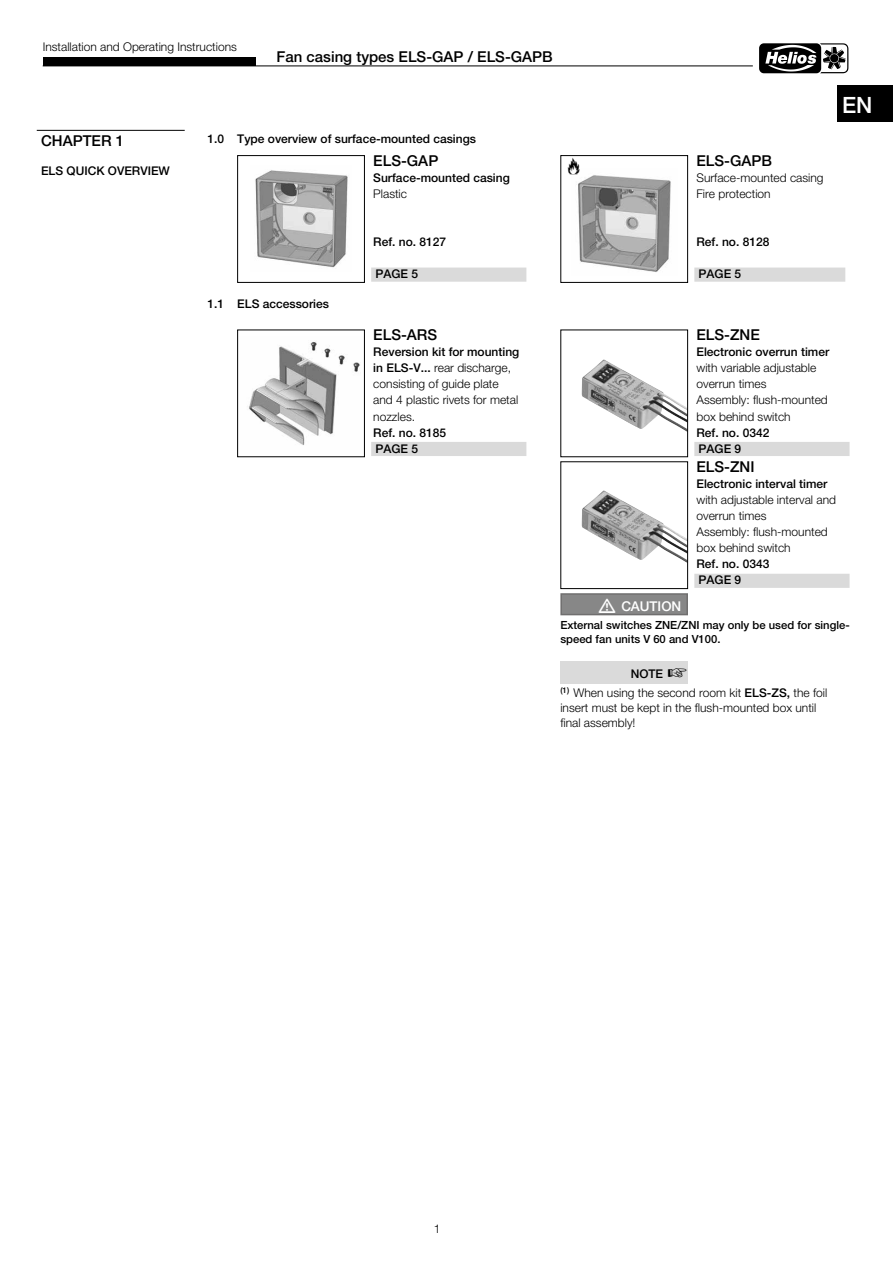
<style>
.page{position:relative;width:893px;height:1263px;background:#fff}
.page>*{position:absolute;margin:0;border:0;box-sizing:border-box;transform-origin:0 0}
.t1{font:500 22.5px "Helvetica Neue LTW1 G";color:#fff}
.t2{font:18px "valentin";color:#000}
.t3{font:500 15px "Helvetica Neue LTW1 G";color:#000}
.t4{font:500 13.5px "Helvetica Neue LTW1 G";color:#fff}
.t5{font:300 12px/16px "Helvetica Neue LTW1 G";color:#000}
.t6{font:500 12px/16px "Helvetica Neue LTW1 G";color:#000}
.t7{font:500 11.25px/13.5px "Helvetica Neue LTW1 G";color:#000}
.s1{font-weight:500}
</style>
<div class="page">
<hr style="left:37px;top:130px;width:148px;height:1px;background:#000">
<img style="left:255px;top:170px;width:93px;height:98px">
<div style="left:237px;top:155px;width:128px;height:128px;border:1px solid #000"></div>
<img style="left:578px;top:175px;width:93px;height:97px">
<div style="left:560px;top:155px;width:128px;height:128px;border:1px solid #000"></div>
<div style="left:694px;top:268px;width:151px;height:14px;background:#dadada"></div>
<div style="left:371px;top:268px;width:155px;height:14px;background:#dadada"></div>
<div style="left:371px;top:442px;width:155px;height:14px;background:#dadada"></div>
<img style="left:249px;top:342px;width:111px;height:103px">
<div style="left:237px;top:330px;width:128px;height:127px;border:1px solid #000"></div>
<div style="left:560px;top:661px;width:128px;height:22px;background:#dadada"></div>
<div style="left:694px;top:442px;width:156px;height:14px;background:#dadada"></div>
<img style="left:582px;top:359px;width:104px;height:72px">
<div style="left:694px;top:574px;width:156px;height:14px;background:#dadada"></div>
<img style="left:582px;top:490px;width:104px;height:72px">
<div style="left:560px;top:461px;width:128px;height:128px;border:1px solid #000"></div>
<div style="left:561px;top:594px;width:126px;height:21px;background:#878787"></div>
<div style="left:560px;top:593px;width:128px;height:22px;border:2px solid #706f6f"></div>
<hr style="left:43px;top:66px;width:710px;height:1px;background:#000">
<div style="left:43px;top:57px;width:212px;height:9px;background:#000"></div>
<svg style="left:759px;top:43px;width:90px;height:31px"></svg>
<div style="left:759px;top:43px;width:62px;height:30px;background:#000;border-radius:5px"></div>
<svg style="left:765px;top:43px;width:83px;height:30px"></svg>
<div style="left:838px;top:85px;width:55px;height:36px;background:#000"></div>
<svg style="left:599px;top:612px;width:16px;height:1px"></svg>
<p class="t5" style="left:43px;top:39px;width:196px">Installation and Operating Instructions</p>
<p class="t3" style="left:277px;top:47px;width:278px">Fan casing types ELS-GAP / ELS-GAPB</p>
<p class="t3" style="left:41px;top:131px;width:85px">CHAPTER 1</p>
<p class="t6" style="left:41px;top:162px;width:130px">ELS QUICK OVERVIEW</p>
<p class="t6" style="left:207px;top:130px;width:270px">1.0 Type overview of surface-mounted casings</p>
<p class="t3" style="left:373px;top:152px;width:67px">ELS-GAP</p>
<p class="t6" style="left:373px;top:170px;width:138px">Surface-mounted casing</p>
<p class="t6" style="left:207px;top:295px;width:123px">1.1 ELS accessories</p>
<p class="t5" style="left:373px;top:186px;width:35px">Plastic</p>
<p class="t6" style="left:373px;top:234px;width:74px">Ref. no. 8127</p>
<p class="t6" style="left:375px;top:266px;width:44px">PAGE 5</p>
<p class="t3" style="left:373px;top:326px;width:65px">ELS-ARS</p>
<p class="t5" style="left:373px;top:344px;width:148px"><span class="s1">Reversion kit for mounting in ELS-V...</span> rear discharge, consisting of guide plate and 4 plastic rivets for metal nozzles.</p>
<p class="t6" style="left:373px;top:424px;width:74px">Ref. no. 8185<br>PAGE 5</p>
<h2 class="t2" style="left:565px;top:156px;width:20px">¬</h2>
<p class="t3" style="left:696px;top:152px;width:77px">ELS-GAPB</p>
<p class="t5" style="left:696px;top:170px;width:129px">Surface-mounted casing<br>Fire protection</p>
<p class="t6" style="left:696px;top:234px;width:74px">Ref. no. 8128</p>
<p class="t6" style="left:699px;top:266px;width:44px">PAGE 5</p>
<h1 class="t1" style="left:842px;top:92px;width:32px">EN</h1>
<p class="t3" style="left:696px;top:326px;width:65px">ELS-ZNE</p>
<p class="t6" style="left:696px;top:344px;width:134px">Electronic overrun timer</p>
<p class="t5" style="left:696px;top:360px;width:133px">with variable adjustable overrun times<br>Assembly: flush-mounted box behind switch</p>
<p class="t6" style="left:696px;top:424px;width:74px">Ref. no. 0342<br>PAGE 9</p>
<p class="t3" style="left:696px;top:458px;width:60px">ELS-ZNI</p>
<p class="t6" style="left:696px;top:476px;width:132px">Electronic interval timer</p>
<p class="t5" style="left:696px;top:492px;width:141px">with adjustable interval and overrun times<br>Assembly: flush-mounted box behind switch</p>
<p class="t6" style="left:696px;top:556px;width:74px">Ref. no. 0343<br>PAGE 9</p>
<p class="t7" style="left:560px;top:618px;width:291px">External switches ZNE/ZNI may only be used for single&shy;speed fan units V 60 and V100.</p>
<p class="t4" style="left:621px;top:598px;width:61px">CAUTION</p>
<p class="t6" style="left:631px;top:665px;width:34px">NOTE</p>
<p class="t5" style="left:560px;top:685px;width:268px;line-height:15px"><sup>(1)</sup> When using the second room kit <span class="s1">ELS-ZS,</span> the foil insert must be kept in the flush-mounted box until final assembly!</p>
<p class="t5" style="left:434px;top:1221px;width:8px">1</p>
</div>
